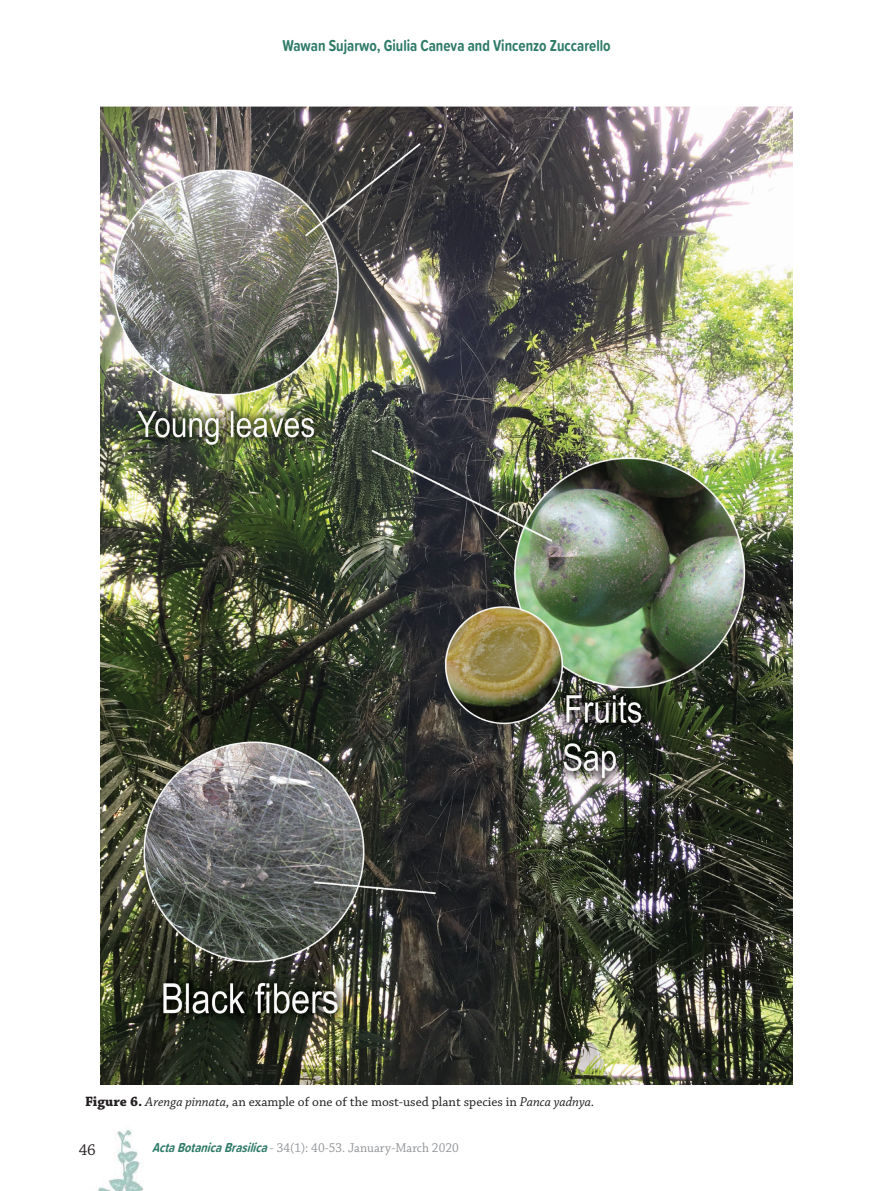
<style>
.page{position:relative;width:893px;height:1191px;background:#fff}
.page>*{position:absolute;margin:0;border:0;box-sizing:border-box;transform-origin:0 0}
.t1{font:700 16.5px "Proxima Soft Cond";color:#2f7b67;scale:.91 1}
.t2{font:16.5px "Chaparral Pro";color:#231f20}
.t3{font:13.5px "Chaparral Pro";color:#231f20}
.t4{font:13.5px "Chaparral Pro";color:#939598;scale:.95 1}
.s1{font-weight:700;font-size:14.25px}
.s2{font-style:italic}
.s3{font-family:"Proxima Soft Cond";font-weight:700;font-style:italic;color:#2f7b67}
</style>
<div class="page">
<img style="left:98px;top:1130px;width:45px;height:61px">
<img style="left:101px;top:106px;width:691px;height:978px">
<p class="t1" style="left:282px;top:33px;width:362px">Wawan Sujarwo, Giulia Caneva and Vincenzo Zuccarello</p>
<p class="t3" style="left:85px;top:1094px;width:511px"><span class="s1">Figure 6.</span> <span class="s2">Arenga pinnata</span>, an example of one of the most-used plant species in <span class="s2">Panca yadnya</span>.</p>
<p class="t2" style="left:79px;top:1141px;width:19px">46</p>
<p class="t4" style="left:152px;top:1140px;width:324px"><span class="s3">ActaBotanicaBrasilica</span>- 34(1): 40-53. January-March 2020</p>
</div>
